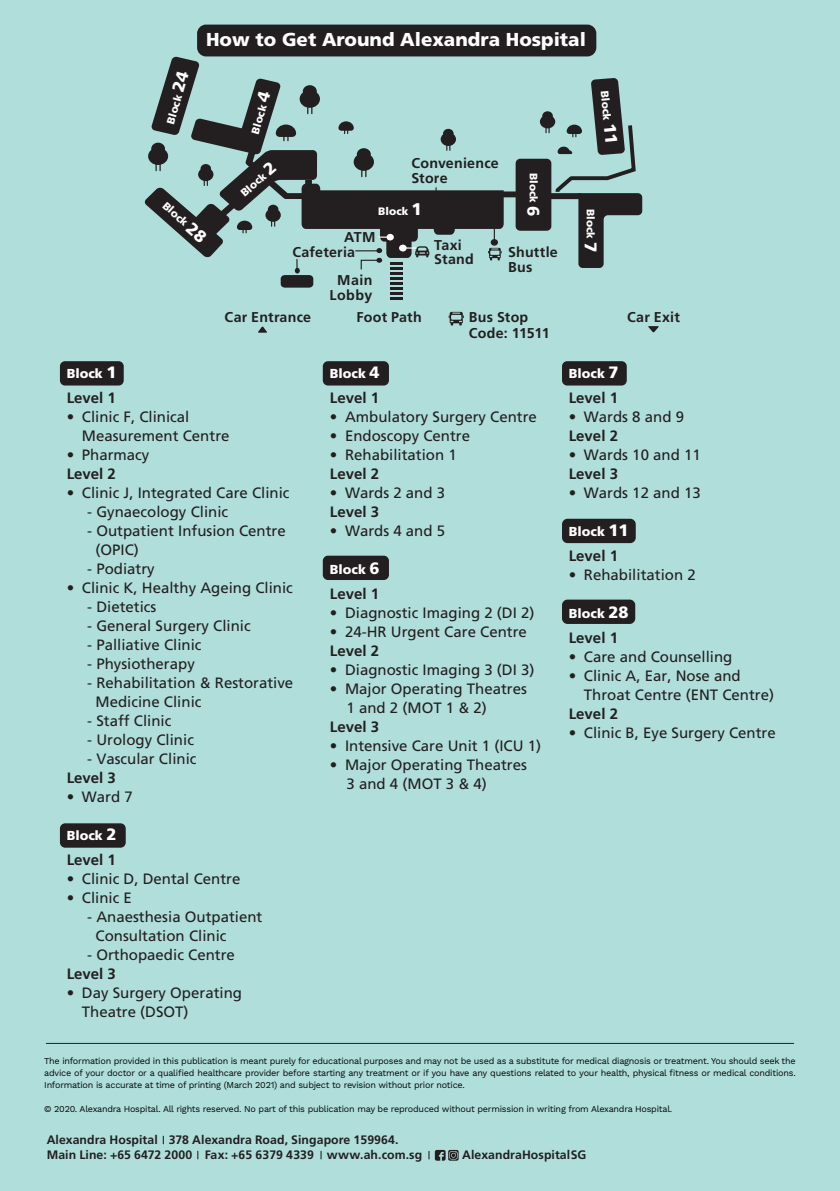
<style>
.page{position:relative;width:840px;height:1191px;background:#fff}
.page>*{position:absolute;margin:0;border:0;box-sizing:border-box;transform-origin:0 0}
.t1{font:900 18.6px "Frutiger LT Std";color:#fff}
.t2{font:15px/19px "Frutiger LT Std";color:#231f20}
.t3{font:700 15px "Frutiger LT Std";color:#231f20}
.t4{font:700 14.2px/14.8px "Frutiger LT Std";letter-spacing:.02em;color:#231f20}
.t5{font:900 13px "Frutiger LT Std";color:#fff}
.t6{font:700 12.2px/14.6px "Frutiger LT Std";letter-spacing:.005em;color:#231f20}
.t7{font:900 10.8px "Frutiger LT Std";color:#fff}
.t8{font:9px/12px "Work Sans";letter-spacing:-.025em;color:#040503;text-align:justify}
.s1{font-size:17px}
.s2{font-size:16.4px}
</style>
<div class="page">
<div style="left:0;top:0;width:839px;height:1191px;background:#afdedb"></div>
<hr style="left:46px;top:1043px;width:747px;height:1px;background:#231f20">
<svg style="left:428px;top:1150px;width:30px;height:10px"></svg>
<div style="left:60px;top:823px;width:66px;height:24px;background:#231f20;border-radius:5px"></div>
<div style="left:561px;top:599px;width:74px;height:25px;background:#231f20;border-radius:5px"></div>
<div style="left:561px;top:519px;width:74px;height:24px;background:#231f20;border-radius:5px"></div>
<div style="left:561px;top:361px;width:65px;height:24px;background:#231f20;border-radius:5px"></div>
<div style="left:60px;top:361px;width:64px;height:24px;background:#231f20;border-radius:5px"></div>
<div style="left:322px;top:361px;width:67px;height:24px;background:#231f20;border-radius:5px"></div>
<div style="left:322px;top:555px;width:67px;height:25px;background:#231f20;border-radius:5px"></div>
<div style="left:197px;top:25px;width:399px;height:31px;background:#231f20;border-radius:9px"></div>
<div style="left:496px;top:191px;width:27px;height:6px;background:#231f20"></div>
<svg style="left:539px;top:115px;width:16px;height:13px"></svg>
<svg style="left:542px;top:111px;width:10px;height:9px"></svg>
<svg style="left:448px;top:312px;width:15px;height:13px"></svg>
<svg style="left:258px;top:326px;width:9px;height:7px"></svg>
<svg style="left:648px;top:326px;width:10px;height:6px"></svg>
<div style="left:515px;top:159px;width:36px;height:72px;background:#231f20;border-radius:5px"></div>
<svg style="left:545px;top:78px;width:97px;height:190px"></svg>
<svg style="left:144px;top:56px;width:359px;height:244px"></svg>
<div style="left:399px;top:245px;width:7px;height:6px;border:2px solid #fff;border-radius:50%"></div>
<p class="t1" style="left:206px;top:29px;width:381px">How to Get Around Alexandra Hospital</p>
<p class="t7" style="left:164px;top:122px;width:55px;rotate:-74deg">Block <span class="s1">24</span></p>
<p class="t7" style="left:248px;top:132px;width:45px;rotate:-74deg">Block <span class="s1">4</span></p>
<p class="t7" style="left:238px;top:189px;width:45px;rotate:-41deg">Block <span class="s1">2</span></p>
<p class="t4" style="left:411px;top:156px;width:89px">Convenience<br>Store</p>
<p class="t7" style="left:168px;top:199px;width:55px;rotate:42deg">Block <span class="s1">28</span></p>
<p class="t7" style="left:378px;top:204px;width:45px">Block <span class="s1">1</span></p>
<p class="t4" style="left:344px;top:230px;width:33px">ATM</p>
<p class="t4" style="left:337px;top:238px;width:37px;line-height:28.2px;text-indent:-45px">Cafeteria<br>Main</p>
<p class="t4" style="left:329px;top:287px;width:45px">Lobby</p>
<p class="t4" style="left:434px;top:237px;width:41px">Taxi<br>Stand</p>
<p class="t7" style="left:539px;top:173px;width:45px;rotate:90deg">Block <span class="s1">6</span></p>
<p class="t4" style="left:507px;top:245px;width:51px">Shuttle<br>Bus</p>
<p class="t7" style="left:610px;top:90px;width:55px;rotate:85deg">Block <span class="s1">11</span></p>
<p class="t7" style="left:597px;top:209px;width:45px;rotate:90deg">Block <span class="s1">7</span></p>
<p class="t4" style="left:224px;top:309px;width:88px">Car Entrance</p>
<p class="t4" style="left:356px;top:309px;width:67px">Foot Path</p>
<p class="t4" style="left:626px;top:309px;width:54px">Car Exit</p>
<p class="t4" style="left:468px;top:309px;width:82px;line-height:16.6px">Bus Stop<br>Code: 11511</p>
<p class="t5" style="left:67px;top:365px;width:51px">Block <span class="s2">1</span></p>
<p class="t3" style="left:67px;top:389px;width:51px">Level 1</p>
<p class="t2" style="left:82px;top:407px;width:149px;text-indent:-15px">• Clinic F, Clinical<br>Measurement Centre</p>
<p class="t2" style="left:67px;top:445px;width:84px">• Pharmacy</p>
<p class="t3" style="left:67px;top:465px;width:51px">Level 2</p>
<p class="t2" style="left:67px;top:483px;width:224px">• Clinic J, Integrated Care Clinic</p>
<p class="t2" style="left:87px;top:502px;width:142px">- Gynaecology Clinic</p>
<p class="t2" style="left:95px;top:521px;width:192px;text-indent:-8px">- Outpatient Infusion Centre (OPIC)</p>
<p class="t2" style="left:87px;top:559px;width:69px">- Podiatry</p>
<p class="t2" style="left:67px;top:578px;width:228px">• Clinic K, Healthy Ageing Clinic</p>
<p class="t2" style="left:87px;top:597px;width:71px">- Dietetics</p>
<p class="t2" style="left:87px;top:616px;width:165px">- General Surgery Clinic</p>
<p class="t2" style="left:87px;top:635px;width:116px">- Palliative Clinic</p>
<p class="t2" style="left:87px;top:654px;width:109px">- Physiotherapy</p>
<p class="t2" style="left:95px;top:673px;width:199px;text-indent:-8px">- Rehabilitation &amp; Restorative<br>Medicine Clinic</p>
<p class="t2" style="left:87px;top:711px;width:86px">- Staff Clinic</p>
<p class="t2" style="left:87px;top:730px;width:108px">- Urology Clinic</p>
<p class="t2" style="left:87px;top:749px;width:111px">- Vascular Clinic</p>
<p class="t3" style="left:67px;top:769px;width:51px">Level 3</p>
<p class="t2" style="left:67px;top:787px;width:68px">• Ward 7</p>
<p class="t5" style="left:67px;top:827px;width:51px">Block <span class="s2">2</span></p>
<p class="t3" style="left:67px;top:851px;width:51px">Level 1</p>
<p class="t2" style="left:67px;top:869px;width:175px">• Clinic D, Dental Centre</p>
<p class="t2" style="left:67px;top:888px;width:67px">• Clinic E</p>
<p class="t2" style="left:95px;top:907px;width:168px;text-indent:-8px">- Anaesthesia Outpatient<br>Consultation Clinic</p>
<p class="t2" style="left:87px;top:945px;width:149px">- Orthopaedic Centre</p>
<p class="t3" style="left:67px;top:965px;width:51px">Level 3</p>
<p class="t2" style="left:82px;top:983px;width:162px;text-indent:-15px">• Day Surgery Operating<br>Theatre (DSOT)</p>
<p class="t5" style="left:330px;top:365px;width:51px">Block <span class="s2">4</span></p>
<p class="t3" style="left:330px;top:389px;width:51px">Level 1</p>
<p class="t2" style="left:330px;top:407px;width:208px">• Ambulatory Surgery Centre</p>
<p class="t2" style="left:330px;top:426px;width:142px">• Endoscopy Centre</p>
<p class="t2" style="left:330px;top:445px;width:128px">• Rehabilitation 1</p>
<p class="t3" style="left:330px;top:465px;width:51px">Level 2</p>
<p class="t2" style="left:330px;top:483px;width:117px">• Wards 2 and 3</p>
<p class="t3" style="left:330px;top:503px;width:51px">Level 3</p>
<p class="t2" style="left:330px;top:521px;width:117px">• Wards 4 and 5</p>
<p class="t5" style="left:330px;top:561px;width:51px">Block <span class="s2">6</span></p>
<p class="t3" style="left:330px;top:585px;width:51px">Level 1</p>
<p class="t2" style="left:330px;top:603px;width:206px">• Diagnostic Imaging 2 (DI 2)</p>
<p class="t2" style="left:330px;top:622px;width:198px">• 24-HR Urgent Care Centre</p>
<p class="t3" style="left:330px;top:642px;width:51px">Level 2</p>
<p class="t2" style="left:330px;top:660px;width:206px">• Diagnostic Imaging 3 (DI 3)</p>
<p class="t2" style="left:346px;top:679px;width:182px;text-indent:-17px">• Major Operating Theatres<br>1 and 2 (MOT 1 &amp; 2)</p>
<p class="t3" style="left:330px;top:718px;width:51px">Level 3</p>
<p class="t2" style="left:330px;top:736px;width:213px">• Intensive Care Unit 1 (ICU 1)</p>
<p class="t2" style="left:346px;top:755px;width:182px;text-indent:-17px">• Major Operating Theatres<br>3 and 4 (MOT 3 &amp; 4)</p>
<p class="t5" style="left:568px;top:365px;width:51px">Block <span class="s2">7</span></p>
<p class="t3" style="left:568px;top:389px;width:51px">Level 1</p>
<p class="t2" style="left:568px;top:407px;width:117px">• Wards 8 and 9</p>
<p class="t3" style="left:568px;top:427px;width:51px">Level 2</p>
<p class="t2" style="left:568px;top:445px;width:133px">• Wards 10 and 11</p>
<p class="t3" style="left:568px;top:465px;width:51px">Level 3</p>
<p class="t2" style="left:568px;top:483px;width:133px">• Wards 12 and 13</p>
<p class="t5" style="left:568px;top:523px;width:61px">Block <span class="s2">11</span></p>
<p class="t3" style="left:568px;top:547px;width:51px">Level 1</p>
<p class="t2" style="left:568px;top:565px;width:128px">• Rehabilitation 2</p>
<p class="t5" style="left:568px;top:605px;width:61px">Block <span class="s2">28</span></p>
<p class="t3" style="left:568px;top:629px;width:51px">Level 1</p>
<p class="t2" style="left:568px;top:647px;width:165px">• Care and Counselling</p>
<p class="t2" style="left:583px;top:666px;width:192px;text-indent:-15px">• Clinic A, Ear, Nose and<br>Throat Centre (ENT Centre)</p>
<p class="t3" style="left:568px;top:705px;width:51px">Level 2</p>
<p class="t2" style="left:568px;top:723px;width:208px">• Clinic B, Eye Surgery Centre</p>
<p class="t8" style="left:44px;top:1055px;width:752px">The information provided in this publication is meant purely for educational purposes and may not be used as a substitute for medical diagnosis or treatment. You should seek the advice of your doctor or a qualified healthcare provider before starting any treatment or if you have any questions related to your health, physical fitness or medical conditions.<br>Information is accurate at time of printing (March 2021) and subject to revision without prior notice.</p>
<p class="t8" style="left:44px;top:1103px;width:629px">© 2020. Alexandra Hospital. All rights reserved. No part of this publication may be reproduced without permission in writing from Alexandra Hospital.</p>
<p class="t6" style="left:47px;top:1132px;width:377px">Alexandra Hospital 378 Alexandra Road, Singapore 159964.<br>Main Line: +65 6472 2000 Fax: +65 6379 4339 www.ah.com.sg</p>
<p class="t6" style="left:462px;top:1147px;width:126px">AlexandraHospitalSG</p>
</div>
